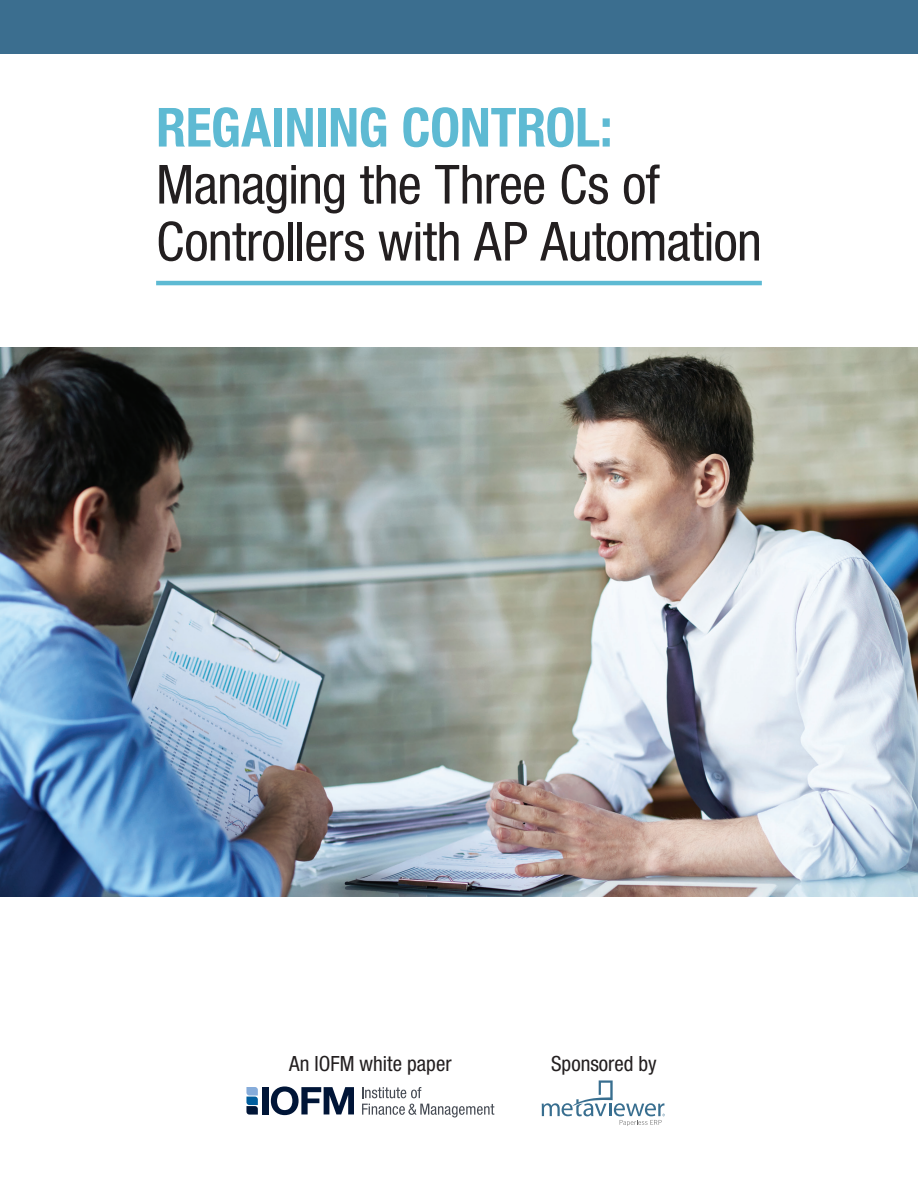
<style>
.page{position:relative;width:918px;height:1188px;background:#fff}
.page>*{position:absolute;margin:0;border:0;box-sizing:border-box;transform-origin:0 0}
.Cover_Title{font:condensed 54px/57px "Helvetica Neue LT Std";letter-spacing:-.01em;color:#231f20}
.Body{font:700 condensed 54px "Helvetica Neue LT Std";letter-spacing:-.01em;color:#5ebad3}
.t1{font:condensed 21px "Helvetica Neue LT Std";color:#231f20}
</style>
<div class="page">
<div style="left:0;top:0;width:918px;height:54px;background:#3b6e8f"></div>
<hr style="left:156px;top:281px;width:606px;height:4px;background:#5ebad3">
<img style="left:0;top:348px;width:918px;height:548px">
<svg style="left:542px;top:1080px;width:123px;height:46px"></svg>
<svg style="left:246px;top:1087px;width:12px;height:28px"></svg>
<div style="left:262px;top:1087px;width:6px;height:27px;background:#001537"></div>
<svg style="left:271px;top:1086px;width:83px;height:29px"></svg>
<svg style="left:362px;top:1087px;width:59px;height:11px"></svg>
<svg style="left:362px;top:1104px;width:132px;height:13px"></svg>
<p class="Body" style="left:156px;top:95px;width:458px">REGAINING CONTROL:</p>
<p class="Cover_Title" style="left:156px;top:156px;width:607px">Managing the Three Cs of<br>Controllers with AP Automation</p>
<p class="t1" style="left:289px;top:1052px;width:164px">An IOFM white paper</p>
<p class="t1" style="left:551px;top:1052px;width:107px">Sponsored by</p>
</div>
